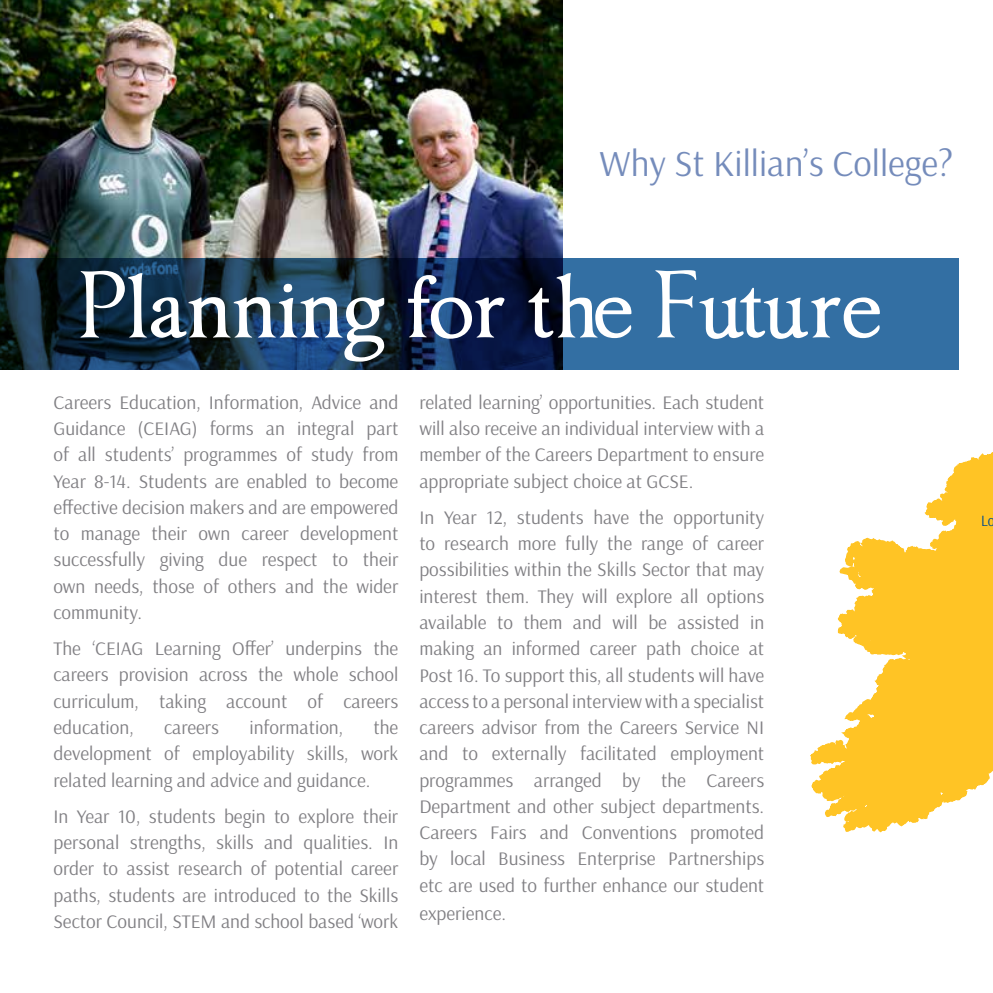
<style>
.page{position:relative;width:993px;height:993px;background:#fff}
.page>*{position:absolute;margin:0;border:0;box-sizing:border-box;transform-origin:0 0}
.t1{font:80.5px "Imperator";color:#fff}
.t2{font:36.75px "Arsenal";color:#758cbb}
.t3{font:19.25px/26.2px "Arsenal";color:#807f83;text-align:justify}
.t4{font:15.75px "Arsenal";color:#004b8d;scale:.9 1}
</style>
<div class="page">
<img style="left:0;top:0;width:562px;height:258px">
<svg style="left:0;top:258px;width:958px;height:112px;background:#20476c"></svg>
<svg style="left:810px;top:452px;width:182px;height:380px"></svg>
<div style="left:955px;top:483px;width:37px;height:91px;background:#ffc425"></div>
<h2 class="t2" style="left:599px;top:141px;width:355px">Why St Killian’s College?</h2>
<h1 class="t1" style="left:79px;top:269px;width:803px">Planning for the Future</h1>
<p class="t3" style="left:53px;top:389px;width:346px">Careers Education, Information, Advice and Guidance (CEIAG) forms an integral part of all students’ programmes of study from Year 8-14. Students are enabled to become effective decision makers and are empowered to manage their own career development successfully giving due respect to their own needs, those of others and the wider community.</p>
<p class="t3" style="left:53px;top:635px;width:346px">The ‘CEIAG Learning Offer’ underpins the careers provision across the whole school curriculum, taking account of careers education,</p>
<p class="t3" style="left:164px;top:714px;width:56px">careers</p>
<p class="t3" style="left:249px;top:714px;width:95px">information,</p>
<p class="t3" style="left:53px;top:714px;width:346px;text-indent:320px">the development of employability skills, work related learning and advice and guidance.</p>
<p class="t3" style="left:53px;top:803px;width:346px">In Year 10, students begin to explore their personal strengths, skills and qualities. In order to assist research of potential career paths, students are introduced to the Skills Sector Council, STEM and school based ‘work</p>
<p class="t3" style="left:419px;top:389px;width:346px">related learning’ opportunities. Each student will also receive an individual interview with a member of the Careers Department to ensure appropriate subject choice at GCSE.</p>
<p class="t3" style="left:419px;top:504px;width:346px">In Year 12, students have the opportunity to research more fully the range of career possibilities within the Skills Sector that may interest them. They will explore all options available to them and will be assisted in making an informed career path choice at Post 16. To support this, all students will have access to a personal interview with a specialist careers advisor from the Careers Service NI and to externally facilitated employment programmes arranged by the Careers Department and other subject departments.<br>Careers Fairs and Conventions promoted by local Business Enterprise Partnerships etc are used to further enhance our student</p>
<p class="t3" style="left:419px;top:900px;width:88px">experience.</p>
<p class="t4" style="left:980px;top:511px;width:17px">Lo</p>
</div>
